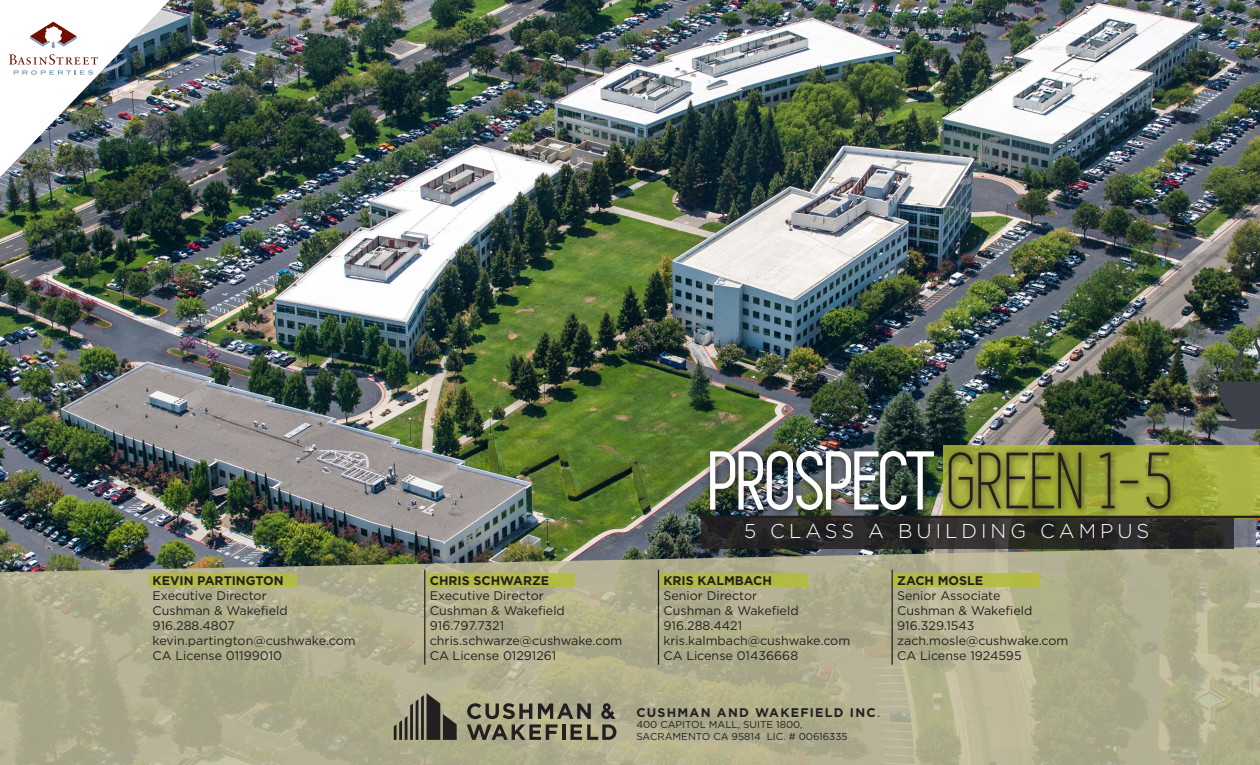
<style>
.page{position:relative;width:1260px;height:765px;background:#fff}
.page>*{position:absolute;margin:0;border:0;box-sizing:border-box;transform-origin:0 0}
.t1{font:82.5px "Simplifica";color:#fff}
.t2{font:300 20px "Gotham";letter-spacing:.2em;color:#fff}
.t3{font:12.5px "Gotham";color:#231f20}
.t4{font:700 12.5px "Gotham";color:#231f20}
.t5{font:700 12.5px "Gotham";letter-spacing:.1em;color:#231f20}
.cwCONTACT_BODY{font:10px "Gotham";color:#231f20}
.s1{color:#231f20}
.s2{font-weight:400}
</style>
<div class="page">
<img style="left:0;top:0;width:1260px;height:541px">
<svg style="left:0;top:541px;width:1260px;height:224px;background:#a9a789"></svg>
<svg style="left:1178px;top:445px;width:82px;height:74px;background:#a4ad3d"></svg>
<hr style="left:700px;top:516px;width:560px;height:2px;background:#231f20">
<svg style="left:701px;top:518px;width:532px;height:31px;background:#272625"></svg>
<div style="left:704px;top:445px;width:474px;height:72px;background:#231f20;opacity:.75"></div>
<img style="left:709px;top:449px;width:226px;height:63px">
<div style="left:740px;top:517px;width:415px;height:28px;background:#231f20;opacity:.75"></div>
<svg style="left:394px;top:693px;width:63px;height:47px;background:#726f5d"></svg>
<svg style="left:467px;top:703px;width:149px;height:37px;background:#7f7c66"></svg>
<img style="left:1217px;top:336px;width:43px;height:93px">
<img style="left:0;top:0;width:184px;height:187px">
<div style="left:150px;top:573px;width:147px;height:14px;background:#b4bb44"></div>
<div style="left:428px;top:573px;width:147px;height:14px;background:#b4bb44"></div>
<div style="left:661px;top:573px;width:147px;height:14px;background:#b2b943"></div>
<div style="left:892px;top:573px;width:147px;height:14px;background:#b5bb45"></div>
<hr style="left:424px;top:570px;width:1px;height:95px;background:#231f20">
<hr style="left:658px;top:570px;width:1px;height:95px;background:#231f20">
<hr style="left:892px;top:570px;width:1px;height:95px;background:#231f20">
<p class="t4" style="left:153px;top:572px;width:133px">KEVIN PARTINGTON</p>
<p class="t3" style="left:153px;top:587px;width:116px">Executive Director</p>
<p class="t3" style="left:153px;top:602px;width:137px">Cushman &amp; Wakefield</p>
<p class="t3" style="left:153px;top:617px;width:84px">916.288.4807</p>
<p class="t3" style="left:153px;top:632px;width:205px">kevin.partington@cushwake.com</p>
<p class="t3" style="left:153px;top:647px;width:131px">CA License 01199010</p>
<p class="t4" style="left:430px;top:572px;width:121px">CHRIS SCHWARZE</p>
<p class="t3" style="left:430px;top:587px;width:116px">Executive Director</p>
<p class="t3" style="left:430px;top:602px;width:137px">Cushman &amp; Wakefield</p>
<p class="t3" style="left:430px;top:617px;width:76px">916.797.7321</p>
<p class="t3" style="left:430px;top:632px;width:194px">chris.schwarze@cushwake.com</p>
<p class="t3" style="left:430px;top:647px;width:128px">CA License 01291261</p>
<p class="t1" style="left:711px;top:438px;width:466px">PROSPECT <span class="s1">GREEN 1-5</span></p>
<p class="t2" style="left:744px;top:518px;width:407px">5 CLASS A BUILDING CAMPUS</p>
<p class="t4" style="left:663px;top:572px;width:110px">KRIS KALMBACH</p>
<p class="t3" style="left:663px;top:587px;width:95px">Senior Director</p>
<p class="t3" style="left:663px;top:602px;width:137px">Cushman &amp; Wakefield</p>
<p class="t3" style="left:663px;top:617px;width:80px">916.288.4421</p>
<p class="t3" style="left:663px;top:632px;width:188px">kris.kalmbach@cushwake.com</p>
<p class="t3" style="left:663px;top:647px;width:136px">CA License 01436668</p>
<p class="t4" style="left:897px;top:572px;width:88px">ZACH MOSLE</p>
<p class="t3" style="left:897px;top:587px;width:105px">Senior Associate</p>
<p class="t3" style="left:897px;top:602px;width:137px">Cushman &amp; Wakefield</p>
<p class="t3" style="left:897px;top:617px;width:79px">916.329.1543</p>
<p class="t3" style="left:897px;top:632px;width:173px">zach.mosle@cushwake.com</p>
<p class="t3" style="left:897px;top:647px;width:126px">CA License 1924595</p>
<p class="t5" style="left:636px;top:704px;width:245px">CUSHMAN AND WAKEFIELD INC<span class="s2">.</span></p>
<p class="cwCONTACT_BODY" style="left:636px;top:718px;width:168px">400 CAPITOL MALL, SUITE 1800,</p>
<p class="cwCONTACT_BODY" style="left:636px;top:730px;width:213px">SACRAMENTO CA 95814 LIC. # 00616335</p>
</div>
